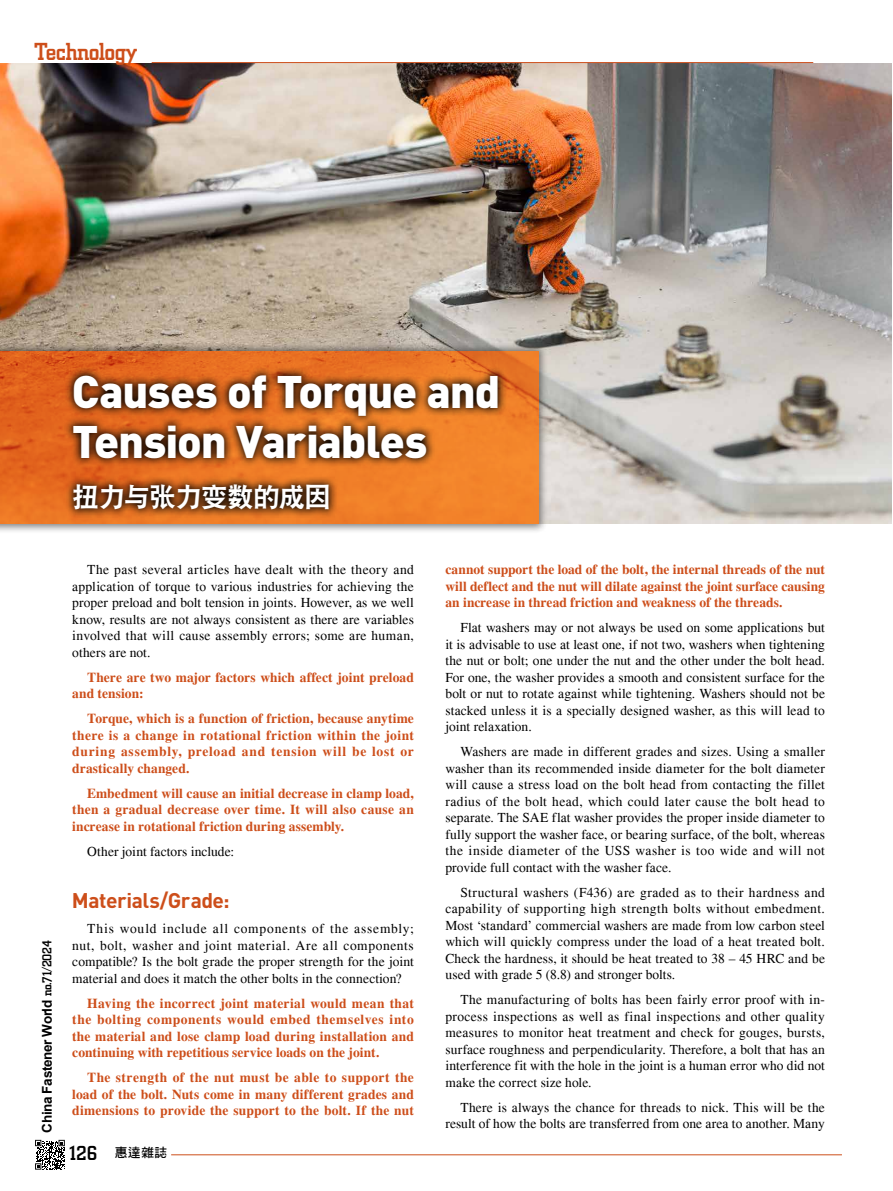
<style>
.page{position:relative;width:893px;height:1191px;background:#fff}
.page>*{position:absolute;margin:0;border:0;box-sizing:border-box;transform-origin:0 0}
.t1{font:900 45px/49.5px "DIN Pro";letter-spacing:-.025em;color:#fff}
.t2{font:27px "DFP Hei W9 GB5";letter-spacing:-.045em;color:#fff}
.t3{font:500 25.5px "City D";letter-spacing:-.025em;color:#cd4e1a}
.t4{font:700 21px "DIN Pro";letter-spacing:-.025em;color:#cd4e1a}
.t5{font:500 21px "City D";color:#000}
.t6{font:13.5px/16.5px "Times";letter-spacing:.01em;color:#000;text-align:justify}
.t7{font:700 13.5px/16.5px "Times";letter-spacing:.01em;color:#cd4e1a;text-align:justify}
.t8{font:700 13.5px "Arial";letter-spacing:-.025em;color:#000}
.t9{font:12.75px "DF Hei Std W7";color:#000}
.s1{font-family:"City D";font-weight:500}
</style>
<div class="page">
<img style="left:0;top:63px;width:891px;height:461px">
<div style="left:0;top:342px;width:548px;height:191px;background:#000;opacity:.5"></div>
<svg style="left:0;top:351px;width:539px;height:173px"></svg>
<svg style="left:64px;top:366px;width:443px;height:152px"></svg>
<hr style="left:171px;top:1154px;width:671px;height:1px;background:#cd4e1a">
<hr style="left:152px;top:62px;width:661px;height:1px;background:#cd4e1a">
<svg style="left:35px;top:1139px;width:30px;height:30px"></svg>
<h3 class="t3" style="left:34px;top:39px;width:105px">Technology</h3>
<h1 class="t1" style="left:72px;top:365px;width:430px">Causes of Torque and<br>Tension Variables</h1>
<h2 class="t2" style="left:72px;top:483px;width:260px">扭力與張力變數的成因</h2>
<p class="t8" style="left:38px;top:1132px;width:194px;rotate:-90deg">China Fastener World <span class="s1">no.71/2024</span></p>
<p class="t6" style="left:72px;top:561px;width:343px;text-indent:15px">The past several articles have dealt with the theory and application of torque to various industries for achieving the proper preload and bolt tension in joints. However, as we well know, results are not always consistent as there are variables involved that will cause assembly errors; some are human, others are not.</p>
<p class="t7" style="left:72px;top:668px;width:343px;text-indent:15px">There are two major factors which affect joint preload and tension:</p>
<p class="t7" style="left:72px;top:710px;width:343px;text-indent:15px">Torque, which is a function of friction, because anytime there is a change in rotational friction within the joint during assembly, preload and tension will be lost or drastically changed.</p>
<p class="t7" style="left:72px;top:784px;width:343px;text-indent:15px">Embedment will cause an initial decrease in clamp load, then a gradual decrease over time. It will also cause an increase in rotational friction during assembly.</p>
<p class="t6" style="left:87px;top:843px;width:148px">Other joint factors include:</p>
<h3 class="t4" style="left:72px;top:886px;width:159px">Materials/Grade:</h3>
<p class="t6" style="left:72px;top:920px;width:343px;text-indent:15px">This would include all components of the assembly; nut, bolt, washer and joint material. Are all components compatible? Is the bolt grade the proper strength for the joint material and does it match the other bolts in the connection?</p>
<p class="t7" style="left:72px;top:994px;width:343px;text-indent:15px">Having the incorrect joint material would mean that the bolting components would embed themselves into the material and lose clamp load during installation and continuing with repetitious service loads on the joint.</p>
<p class="t7" style="left:72px;top:1069px;width:343px;text-indent:15px">The strength of the nut must be able to support the load of the bolt. Nuts come in many different grades and dimensions to provide the support to the bolt. If the nut</p>
<h3 class="t5" style="left:69px;top:1141px;width:30px">126</h3>
<p class="t9" style="left:115px;top:1146px;width:54px">惠達雜誌</p>
<p class="t7" style="left:445px;top:561px;width:381px">cannot support the load of the bolt, the internal threads of the nut will deflect and the nut will dilate against the joint surface causing an increase in thread friction and weakness of the threads.</p>
<p class="t6" style="left:445px;top:619px;width:381px;text-indent:15px">Flat washers may or not always be used on some applications but it is advisable to use at least one, if not two, washers when tightening the nut or bolt; one under the nut and the other under the bolt head.<br>For one, the washer provides a smooth and consistent surface for the bolt or nut to rotate against while tightening. Washers should not be stacked unless it is a specially designed washer, as this will lead to joint relaxation.</p>
<p class="t6" style="left:445px;top:743px;width:381px;text-indent:15px">Washers are made in different grades and sizes. Using a smaller washer than its recommended inside diameter for the bolt diameter will cause a stress load on the bolt head from contacting the fillet radius of the bolt head, which could later cause the bolt head to separate. The SAE flat washer provides the proper inside diameter to fully support the washer face, or bearing surface, of the bolt, whereas the inside diameter of the USS washer is too wide and will not provide full contact with the washer face.</p>
<p class="t6" style="left:445px;top:883px;width:381px;text-indent:15px">Structural washers (F436) are graded as to their hardness and capability of supporting high strength bolts without embedment.<br>Most ‘standard’ commercial washers are made from low carbon steel which will quickly compress under the load of a heat treated bolt.<br>Check the hardness, it should be heat treated to 38 – 45 HRC and be used with grade 5 (8.8) and stronger bolts.</p>
<p class="t6" style="left:445px;top:991px;width:381px;text-indent:15px">The manufacturing of bolts has been fairly error proof with in&shy;process inspections as well as final inspections and other quality measures to monitor heat treatment and check for gouges, bursts, surface roughness and perpendicularity. Therefore, a bolt that has an interference fit with the hole in the joint is a human error who did not make the correct size hole.</p>
<p class="t6" style="left:445px;top:1098px;width:381px;text-align:right">There is always the chance for threads to nick. This will be the result of how the bolts are transferred from one area to another. Many</p>
</div>
